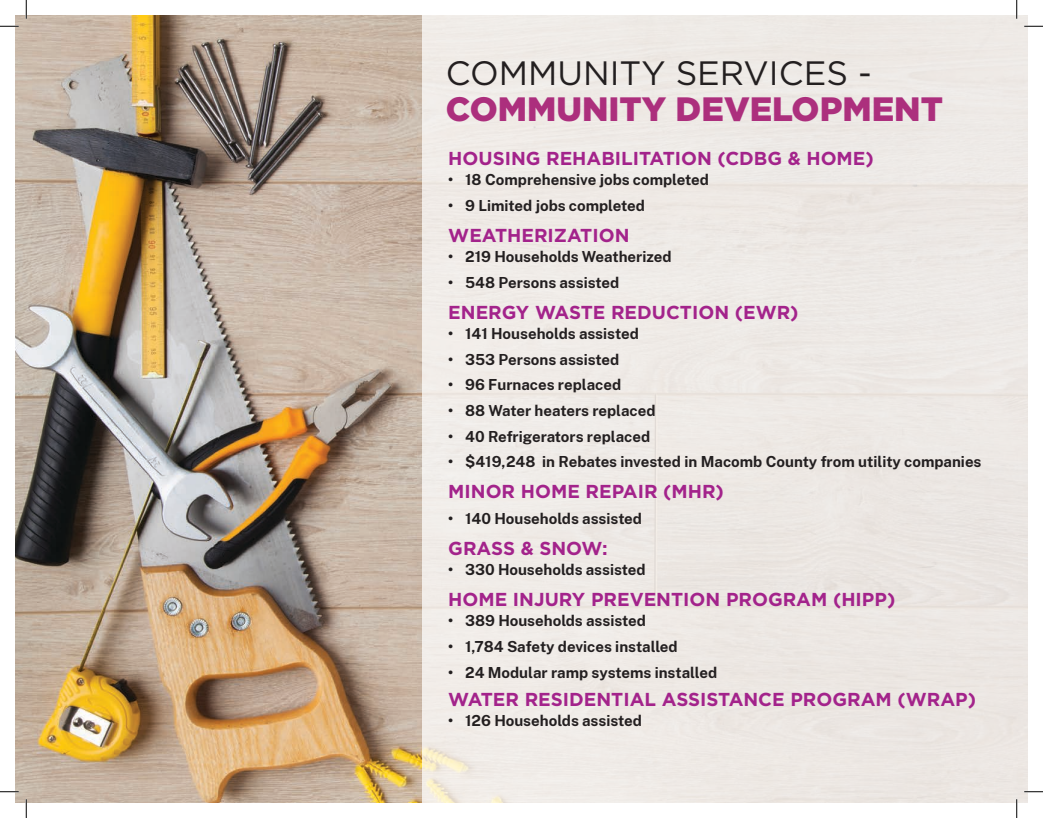
<style>
.page{position:relative;width:1043px;height:818px;background:#fff}
.page>*{position:absolute;margin:0;border:0;box-sizing:border-box;transform-origin:0 0}
.t1{font:900 33.75px/36.2px "Gotham HTF";color:#ac2f7d}
.Body_Copy{font:700 18.75px "Gotham HTF";color:#a3238b}
.t2{font:700 15px "Public Sans";color:#231f20}
.s1{font-weight:400;color:#231f20}
</style>
<div class="page">
<img style="left:15px;top:15px;width:407px;height:787px">
<div style="left:422px;top:15px;width:606px;height:787px;background:#eee9e5"></div>
<svg style="left:0;top:25px;width:19px;height:2px"></svg>
<svg style="left:1024px;top:25px;width:18px;height:2px"></svg>
<svg style="left:0;top:790px;width:19px;height:2px"></svg>
<svg style="left:1024px;top:791px;width:18px;height:1px"></svg>
<svg style="left:25px;top:0;width:2px;height:19px"></svg>
<svg style="left:25px;top:799px;width:2px;height:19px"></svg>
<svg style="left:1016px;top:0;width:1px;height:19px"></svg>
<svg style="left:1015px;top:799px;width:2px;height:19px"></svg>
<p class="t1" style="left:446px;top:54px;width:498px"><span class="s1">COMMUNITY SERVICES -<br></span>COMMUNITY DEVELOPMENT</p>
<p class="Body_Copy" style="left:448px;top:148px;width:427px">HOUSING REHABILITATION (CDBG &amp; HOME)</p>
<p class="t2" style="left:448px;top:169px;width:262px">• 18 Comprehensive jobs completed</p>
<p class="t2" style="left:448px;top:194px;width:198px">• 9 Limited jobs completed</p>
<p class="Body_Copy" style="left:448px;top:225px;width:183px">WEATHERIZATION</p>
<p class="t2" style="left:448px;top:246px;width:225px">• 219 Households Weatherized</p>
<p class="t2" style="left:448px;top:271px;width:172px">• 548 Persons assisted</p>
<p class="Body_Copy" style="left:448px;top:301px;width:352px">ENERGY WASTE REDUCTION (EWR)</p>
<p class="t2" style="left:448px;top:322px;width:192px">• 141 Households assisted</p>
<p class="t2" style="left:448px;top:348px;width:173px">• 353 Persons assisted</p>
<p class="t2" style="left:448px;top:374px;width:174px">• 96 Furnaces replaced</p>
<p class="t2" style="left:448px;top:399px;width:209px">• 88 Water heaters replaced</p>
<p class="t2" style="left:448px;top:425px;width:203px">• 40 Refrigerators replaced</p>
<p class="t2" style="left:448px;top:450px;width:534px">• $419,248 in Rebates invested in Macomb County from utility companies</p>
<p class="Body_Copy" style="left:448px;top:481px;width:277px">MINOR HOME REPAIR (MHR)</p>
<p class="t2" style="left:448px;top:507px;width:195px">• 140 Households assisted</p>
<p class="Body_Copy" style="left:448px;top:537px;width:161px">GRASS &amp; SNOW:</p>
<p class="t2" style="left:448px;top:558px;width:199px">• 330 Households assisted</p>
<p class="Body_Copy" style="left:448px;top:588px;width:448px">HOME INJURY PREVENTION PROGRAM (HIPP)</p>
<p class="t2" style="left:448px;top:609px;width:199px">• 389 Households assisted</p>
<p class="t2" style="left:448px;top:635px;width:231px">• 1,784 Safety devices installed</p>
<p class="t2" style="left:448px;top:661px;width:270px">• 24 Modular ramp systems installed</p>
<p class="Body_Copy" style="left:448px;top:688px;width:529px">WATER RESIDENTIAL ASSISTANCE PROGRAM (WRAP)</p>
<p class="t2" style="left:448px;top:709px;width:195px">• 126 Households assisted</p>
</div>
